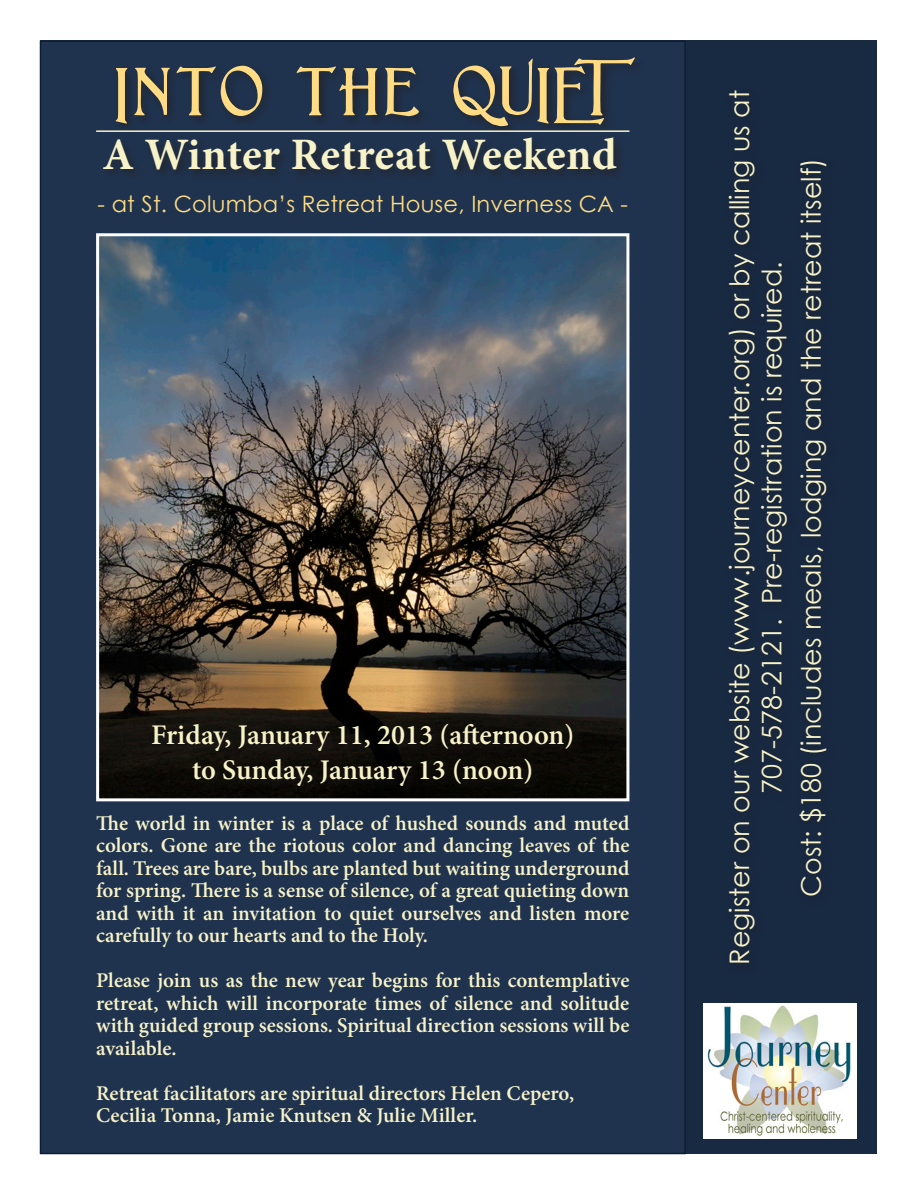
<style>
.page{position:relative;width:918px;height:1188px;background:#fff}
.page>*{position:absolute;margin:0;border:0;box-sizing:border-box;transform-origin:0 0}
.t1{font:66px "Lightfoot";letter-spacing:.05em;color:#ffdc84}
.t2{font:700 45px "Minion Pro";letter-spacing:.005em;color:#f7f2c7}
.t3{font:600 28.5px "Minion Pro";color:#f7f2c7}
.t4{font:27px/32.4px "Century Gothic";color:#f7f2c7;text-align:center}
.t5{font:22.5px "Century Gothic";letter-spacing:.01em;color:#ffdc84}
.t6{font:600 21px/22.5px "Minion Pro";color:#f7f2c7;text-align:justify}
</style>
<div class="page">
<div style="left:40px;top:40px;width:838px;height:1114px;background:#182942"></div>
<div style="left:40px;top:40px;width:646px;height:1114px;background:#1f334f;border:2px solid #0d1d34"></div>
<div style="left:100px;top:54px;width:546px;height:128px;background:#231f20;opacity:.75"></div>
<hr style="left:96px;top:130px;width:533px;height:2px;background:#f7f2c7">
<img style="left:703px;top:1004px;width:153px;height:135px">
<img style="left:100px;top:237px;width:525px;height:560px">
<div style="left:96px;top:233px;width:533px;height:568px;border:3px solid #fff"></div>
<div style="left:149px;top:721px;width:436px;height:77px;background:#0f0c08"></div>
<p class="t1" style="left:115px;top:56px;width:536px">IntO the QUIET</p>
<p class="t2" style="left:102px;top:123px;width:516px">A Winter Retreat Weekend</p>
<p class="t5" style="left:98px;top:190px;width:532px">- at St. Columba’s Retreat House, Inverness CA -</p>
<p class="t3" style="left:151px;top:716px;width:425px">Friday, January 11, 2013 (afternoon)</p>
<p class="t3" style="left:192px;top:750px;width:343px">to Sunday, January 13 (noon)</p>
<p class="t6" style="left:96px;top:812px;width:535px">The world in winter is a place of hushed sounds and muted colors. Gone are the riotous color and dancing leaves of the fall. Trees are bare, bulbs are planted but waiting underground for spring. There is a sense of silence, of a great quieting down and with it an invitation to quiet ourselves and listen more carefully to our hearts and to the Holy.</p>
<p class="t6" style="left:96px;top:969px;width:535px">Please join us as the new year begins for this contemplative retreat, which will incorporate times of silence and solitude with guided group sessions. Spiritual direction sessions will be available.</p>
<p class="t6" style="left:96px;top:1082px;width:480px">Retreat facilitators are spiritual directors Helen Cepero,</p>
<p class="t6" style="left:96px;top:1104px;width:383px">Cecilia Tonna, Jamie Knutsen &amp; Julie Miller.</p>
<p class="t4" style="left:723px;top:965px;width:876px;rotate:-90deg">Register on our website (www.journeycenter.org) or by calling us at<br>707-578-2121. Pre-registration is required.</p>
<p class="t4" style="left:794px;top:897px;width:741px;rotate:-90deg">Cost: $180 (includes meals, lodging and the retreat itself)</p>
</div>
